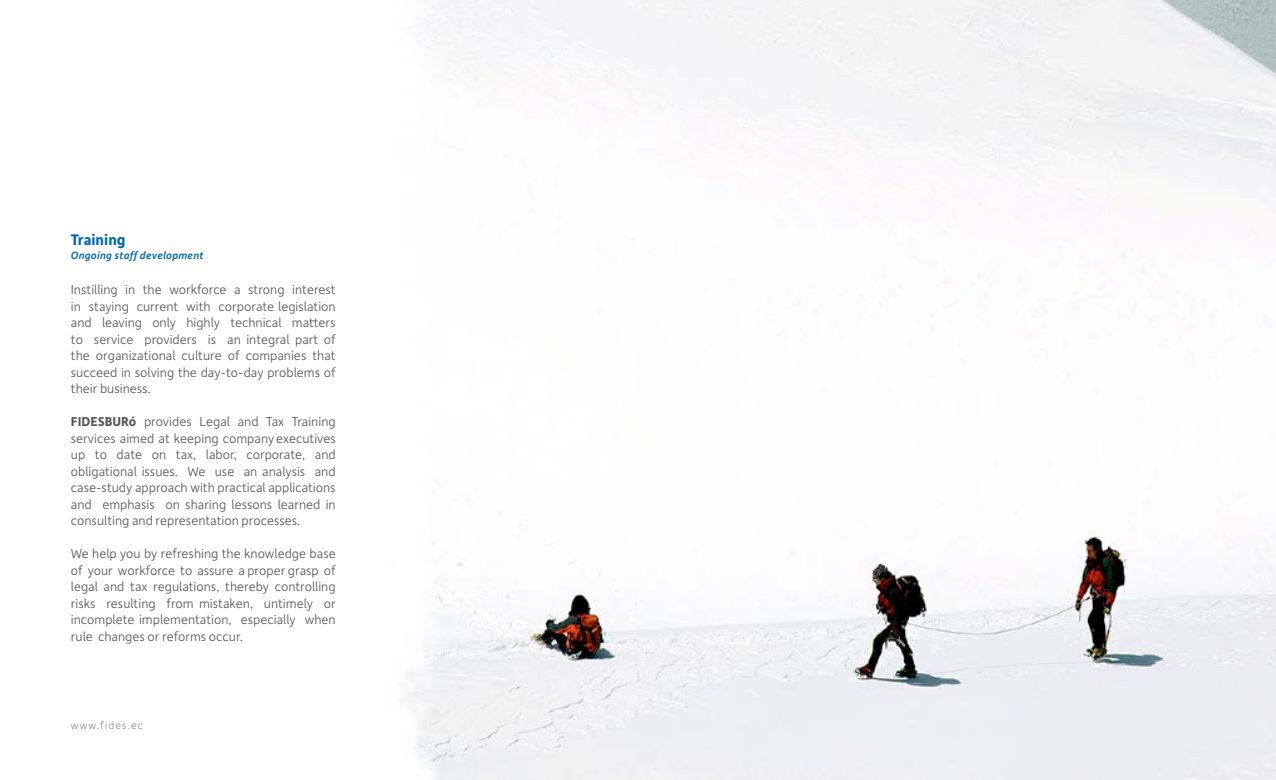
<style>
.page{position:relative;width:1276px;height:780px;background:#fff}
.page>*{position:absolute;margin:0;border:0;box-sizing:border-box;transform-origin:0 0}
.t1{font:700 16.25px "Depot New";color:#0069aa}
.t2{font:300 13.75px/16.5px "Depot New";color:#58585b;text-align:justify}
.t3{font:italic 500 11.25px "Depot New";letter-spacing:.02em;color:#0069aa}
.t4{font:100 11.25px "Depot New";letter-spacing:.1em;color:#58585b}
.s1{font-weight:700}
</style>
<div class="page">
<img style="left:404px;top:0;width:872px;height:780px">
<p class="t1" style="left:71px;top:229px;width:56px">Training</p>
<p class="t3" style="left:71px;top:247px;width:134px">Ongoing staff development</p>
<p class="t2" style="left:71px;top:281px;width:266px">Instilling in the workforce a strong interest in staying current with corporate legislation and leaving only highly technical matters to service providers is an integral part of the organizational culture of companies that succeed in solving the day-to-day problems of their business.</p>
<p class="t2" style="left:71px;top:413px;width:266px"><span class="s1">FIDESBURó</span> provides Legal and Tax Training services aimed at keeping company executives up to date on tax, labor, corporate, and obligational issues. We use an analysis and case-study approach with practical applications and emphasis on sharing lessons learned in consulting and representation processes.</p>
<p class="t2" style="left:71px;top:545px;width:266px">We help you by refreshing the knowledge base of your workforce to assure a proper grasp of legal and tax regulations, thereby controlling risks resulting from mistaken, untimely or incomplete implementation, especially when rule changes or reforms occur.</p>
<p class="t4" style="left:71px;top:717px;width:74px">www.fides.ec</p>
</div>
